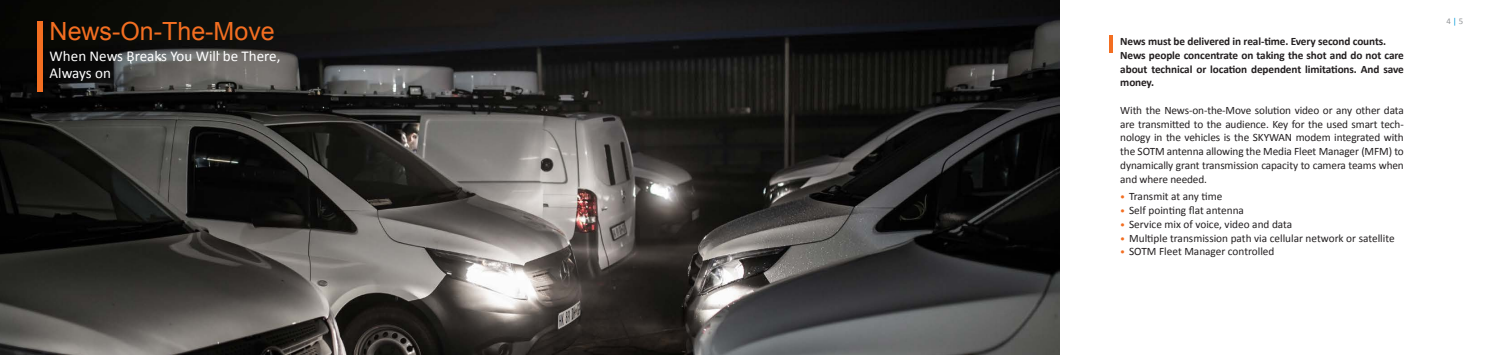
<style>
.page{position:relative;width:1489px;height:355px;background:#fff}
.page>*{position:absolute;margin:0;border:0;box-sizing:border-box;transform-origin:0 0}
.t1{font:25px "Arial";color:#f36e21}
.t2{font:15px/17.5px "Calibri";color:#fff}
.t3{font:11.25px/13.8px "Calibri";color:#231f20;text-align:justify}
.t4{font:700 11.25px/13.8px "Calibri";letter-spacing:-.01em;color:#231f20}
.t5{font:8.75px "Calibri";color:#939598}
.s1{font-size:10px;color:#f36e21}
.s2{color:#0099da}
</style>
<div class="page">
<img style="left:0;top:0;width:1059px;height:354px">
<div style="left:37px;top:21px;width:6px;height:71px;background:#f36e21"></div>
<hr style="left:1109px;top:35px;width:4px;height:18px;background:#f36e21">
<h1 class="t1" style="left:50px;top:14px;width:227px">News-On-The-Move</h1>
<h2 class="t2" style="left:50px;top:47px;width:232px">When News Breaks You Will be There,<br>Always on</h2>
<p class="t4" style="left:1120px;top:34px;width:285px">News must be delivered in real-time. Every second counts.<br>News people concentrate on taking the shot and do not care about technical or location dependent limitations. And save money.</p>
<p class="t3" style="left:1120px;top:103px;width:285px">With the News-on-the-Move solution video or any other data are transmitted to the audience. Key for the used smart tech&shy;nology in the vehicles is the SKYWAN modem integrated with the SOTM antenna allowing the Media Fleet Manager (MFM) to dynamically grant transmission capacity to camera teams when and where needed.</p>
<p class="t3" style="left:1120px;top:189px;width:104px"><span class="s1">•</span> Transmit at any time</p>
<p class="t3" style="left:1120px;top:203px;width:125px"><span class="s1">•</span> Self pointing flat antenna</p>
<p class="t3" style="left:1120px;top:217px;width:173px"><span class="s1">•</span> Service mix of voice, video and data</p>
<p class="t3" style="left:1120px;top:231px;width:276px"><span class="s1">•</span> Multiple transmission path via cellular network or satellite</p>
<p class="t3" style="left:1120px;top:244px;width:156px"><span class="s1">•</span> SOTM Fleet Manager controlled</p>
<p class="t5" style="left:1446px;top:16px;width:18px">4 <span class="s2">|</span> 5</p>
</div>
